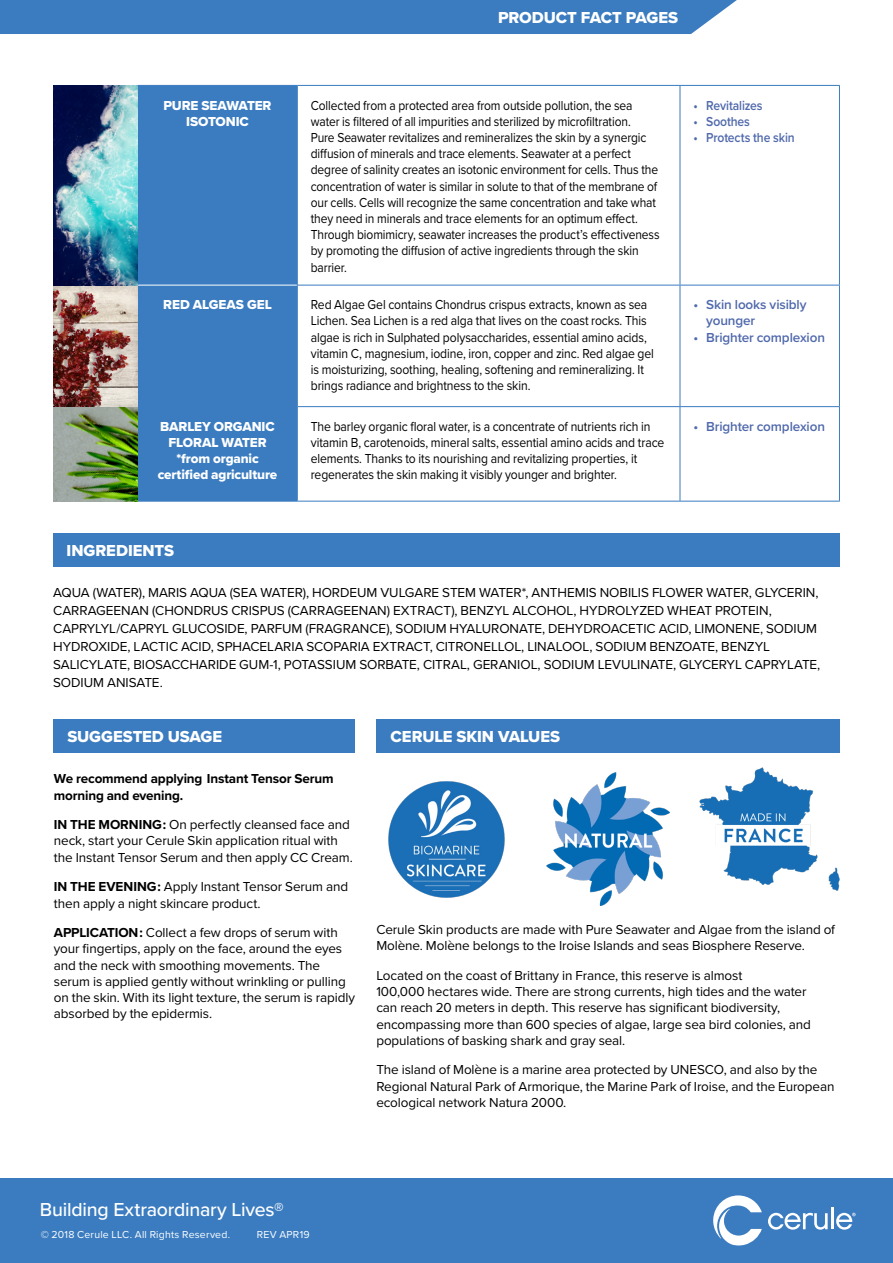
<style>
.page{position:relative;width:893px;height:1263px;background:#fff}
.page>*{position:absolute;margin:0;border:0;box-sizing:border-box;transform-origin:0 0}
.t1{font:500 19.5px "Proxima Nova";letter-spacing:-.015em;color:#fff}
.t2{font:16.5px "Proxima Nova Extrabld";letter-spacing:-.005em;color:#fff}
.t3{font:13.5px/16.2px "Proxima Nova";letter-spacing:-.01em;color:#000}
.t4{font:13.5px/16.2px "Proxima Nova";letter-spacing:-.01em;color:#000;scale:.89 1}
.t5{font:13.5px/16.2px "Proxima Nova";letter-spacing:-.01em;color:#000;scale:.9 1}
.t6{font:13.5px/16.2px "Proxima Nova Extrabld";letter-spacing:-.01em;color:#fff;text-align:center}
.t7{font:600 13.5px/16.2px "Proxima Nova";letter-spacing:-.01em;color:#5069ac}
.t8{font:700 13.5px/16.2px "Proxima Nova";letter-spacing:-.01em;color:#000}
.t9{font:600 13.5px "Proxima Nova";letter-spacing:-.01em;color:#5069ac;scale:.9 1}
.t10{font:10.5px "Proxima Nova";letter-spacing:.02em;color:#fff}
.s1{font-weight:700}
</style>
<div class="page">
<div style="left:0;top:0;width:737px;height:34px;background:#3b7cc0"></div>
<div style="left:0;top:1178px;width:893px;height:85px;background:#3b7cc0"></div>
<hr style="left:831px;top:1207px;width:3px;height:22px;background:#fff">
<svg style="left:768px;top:1213px;width:60px;height:16px"></svg>
<svg style="left:836px;top:1213px;width:20px;height:16px"></svg>
<svg style="left:713px;top:1195px;width:49px;height:50px"></svg>
<div style="left:138px;top:86px;width:159px;height:415px;background:#3b7cc0"></div>
<hr style="left:680px;top:285px;width:1px;height:121px;background:#3b7cc0">
<hr style="left:297px;top:285px;width:1px;height:121px;background:#3b7cc0">
<hr style="left:839px;top:285px;width:1px;height:121px;background:#3b7cc0">
<hr style="left:137px;top:285px;width:160px;height:1px;background:#fff">
<hr style="left:138px;top:406px;width:159px;height:1px;background:#3b7cc0">
<hr style="left:297px;top:406px;width:383px;height:1px;background:#3b7cc0">
<hr style="left:680px;top:406px;width:160px;height:1px;background:#3b7cc0">
<hr style="left:680px;top:407px;width:1px;height:94px;background:#3b7cc0">
<hr style="left:839px;top:407px;width:1px;height:94px;background:#3b7cc0">
<hr style="left:137px;top:501px;width:160px;height:1px;background:#3b7cc0">
<hr style="left:297px;top:501px;width:383px;height:1px;background:#3b7cc0">
<hr style="left:680px;top:501px;width:160px;height:1px;background:#3b7cc0">
<hr style="left:137px;top:407px;width:1px;height:94px;background:#3b7cc0">
<hr style="left:297px;top:407px;width:1px;height:94px;background:#3b7cc0">
<hr style="left:137px;top:85px;width:160px;height:1px;background:#3b7cc0">
<hr style="left:137px;top:86px;width:1px;height:199px;background:#3b7cc0">
<hr style="left:297px;top:85px;width:383px;height:1px;background:#3b7cc0">
<hr style="left:297px;top:86px;width:1px;height:199px;background:#3b7cc0">
<hr style="left:680px;top:85px;width:160px;height:1px;background:#3b7cc0">
<hr style="left:680px;top:86px;width:1px;height:199px;background:#3b7cc0">
<hr style="left:839px;top:86px;width:1px;height:199px;background:#3b7cc0">
<hr style="left:297px;top:285px;width:383px;height:1px;background:#3b7cc0">
<hr style="left:680px;top:285px;width:160px;height:1px;background:#3b7cc0">
<img style="left:53px;top:85px;width:84px;height:416px">
<div style="left:53px;top:283px;width:86px;height:125px;background:#000;opacity:.15"></div>
<img style="left:388px;top:781px;width:117px;height:117px">
<img style="left:699px;top:767px;width:140px;height:124px">
<img style="left:547px;top:772px;width:123px;height:133px">
<div style="left:53px;top:533px;width:787px;height:34px;background:#3b7cc0"></div>
<div style="left:53px;top:719px;width:302px;height:34px;background:#3b7cc0"></div>
<div style="left:376px;top:719px;width:464px;height:34px;background:#3b7cc0"></div>
<p class="t2" style="left:498px;top:5px;width:181px">PRODUCT FACT PAGES</p>
<p class="t6" style="left:164px;top:97px;width:110px">PURE SEAWATER<br>ISOTONIC</p>
<p class="t4" style="left:311px;top:96px;width:393px">Collected from a protected area from outside pollution, the sea water is filtered of all impurities and sterilized by microfiltration.<br>Pure Seawater revitalizes and remineralizes the skin by a synergic diffusion of minerals and trace elements. Seawater at a perfect degree of salinity creates an isotonic environment for cells. Thus the concentration of water is similar in solute to that of the membrane of our cells. Cells will recognize the same concentration and take what they need in minerals and trace elements for an optimum effect.<br>Through biomimicry, seawater increases the product’s effectiveness by promoting the diffusion of active ingredients through the skin barrier.</p>
<p class="t9" style="left:693px;top:95px;width:78px">• Revitalizes</p>
<p class="t9" style="left:693px;top:111px;width:64px">• Soothes</p>
<p class="t9" style="left:693px;top:127px;width:114px">• Protects the skin</p>
<p class="t6" style="left:163px;top:296px;width:110px">RED ALGEAS GEL</p>
<p class="t5" style="left:311px;top:296px;width:383px">Red Algae Gel contains Chondrus crispus extracts, known as sea Lichen. Sea Lichen is a red alga that lives on the coast rocks. This algae is rich in Sulphated polysaccharides, essential amino acids, vitamin C, magnesium, iodine, iron, copper and zinc. Red algae gel is moisturizing, soothing, healing, softening and remineralizing. It brings radiance and brightness to the skin.</p>
<p class="t7" style="left:706px;top:296px;width:102px;text-indent:-13px">• Skin looks visibly younger</p>
<p class="t7" style="left:693px;top:329px;width:133px">• Brighter complexion</p>
<p class="t6" style="left:158px;top:418px;width:121px">BARLEY ORGANIC<br>FLORAL WATER *from organic certified agriculture</p>
<p class="t5" style="left:311px;top:418px;width:394px">The barley organic floral water, is a concentrate of nutrients rich in vitamin B, carotenoids, mineral salts, essential amino acids and trace elements. Thanks to its nourishing and revitalizing properties, it regenerates the skin making it visibly younger and brighter.</p>
<p class="t7" style="left:693px;top:418px;width:133px">• Brighter complexion</p>
<p class="t2" style="left:67px;top:538px;width:109px">INGREDIENTS</p>
<p class="t3" style="left:53px;top:583px;width:769px;line-height:18px">AQUA (WATER), MARIS AQUA (SEA WATER), HORDEUM VULGARE STEM WATER*, ANTHEMIS NOBILIS FLOWER WATER, GLYCERIN, CARRAGEENAN (CHONDRUS CRISPUS (CARRAGEENAN) EXTRACT), BENZYL ALCOHOL, HYDROLYZED WHEAT PROTEIN, CAPRYLYL/CAPRYL GLUCOSIDE, PARFUM (FRAGRANCE), SODIUM HYALURONATE, DEHYDROACETIC ACID, LIMONENE, SODIUM HYDROXIDE, LACTIC ACID, SPHACELARIA SCOPARIA EXTRACT, CITRONELLOL, LINALOOL, SODIUM BENZOATE, BENZYL SALICYLATE, BIOSACCHARIDE GUM-1, POTASSIUM SORBATE, CITRAL, GERANIOL, SODIUM LEVULINATE, GLYCERYL CAPRYLATE, SODIUM ANISATE.</p>
<p class="t2" style="left:67px;top:724px;width:156px">SUGGESTED USAGE</p>
<p class="t2" style="left:391px;top:724px;width:171px">CERULE SKIN VALUES</p>
<p class="t8" style="left:54px;top:770px;width:281px">We recommend applying Instant Tensor Serum morning and evening.</p>
<p class="t3" style="left:54px;top:816px;width:300px"><span class="s1">IN THE MORNING :</span> On perfectly cleansed face and neck, start your Cerule Skin application ritual with the Instant Tensor Serum and then apply CC Cream.</p>
<p class="t3" style="left:54px;top:878px;width:296px"><span class="s1">IN THE EVENING :</span> Apply Instant Tensor Serum and then apply a night skincare product.</p>
<p class="t3" style="left:54px;top:924px;width:303px"><span class="s1">APPLICATION :</span> Collect a few drops of serum with your fingertips, apply on the face, around the eyes and the neck with smoothing movements. The serum is applied gently without wrinkling or pulling on the skin. With its light texture, the serum is rapidly absorbed by the epidermis.</p>
<p class="t3" style="left:376px;top:921px;width:460px">Cerule Skin products are made with Pure Seawater and Algae from the island of<br>Molène. Molène belongs to the Iroise Islands and seas Biosphere Reserve.</p>
<p class="t3" style="left:376px;top:967px;width:436px">Located on the coast of Brittany in France, this reserve is almost<br>100,000 hectares wide. There are strong currents, high tides and the water can reach 20 meters in depth. This reserve has significant biodiversity, encompassing more than 600 species of algae, large sea bird colonies, and populations of basking shark and gray seal.</p>
<p class="t3" style="left:376px;top:1061px;width:460px">The island of Molène is a marine area protected by UNESCO, and also by the<br>Regional Natural Park of Armorique, the Marine Park of Iroise, and the European ecological network Natura 2000.</p>
<h1 class="t1" style="left:40px;top:1195px;width:245px">Building Extraordinary Lives®</h1>
<p class="t10" style="left:41px;top:1227px;width:191px">© 2018 Cerule LLC. All Rights Reserved.</p>
<p class="t10" style="left:257px;top:1227px;width:55px">REV APR19</p>
</div>
